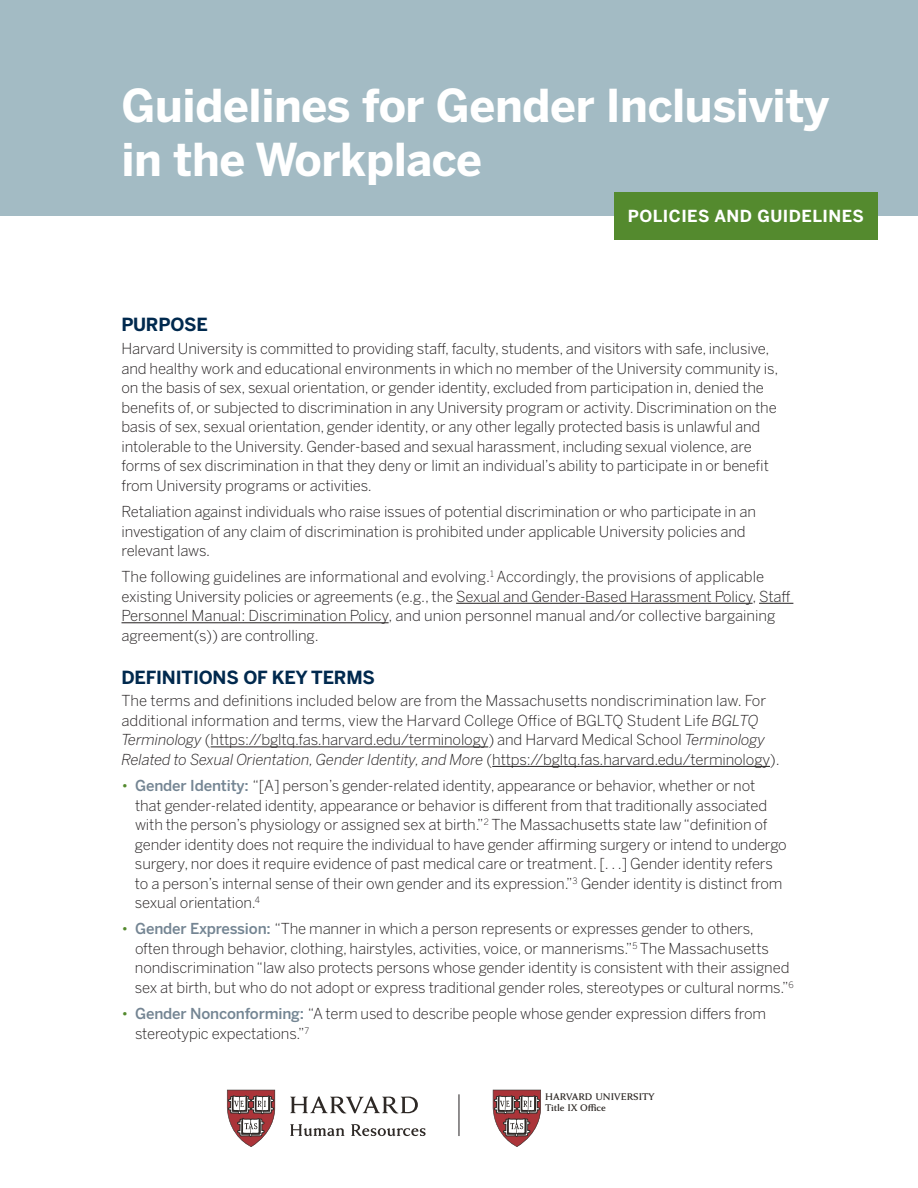
<style>
.page{position:relative;width:918px;height:1188px;background:#fff}
.page>*{position:absolute;margin:0;border:0;box-sizing:border-box;transform-origin:0 0}
.Section_Head{font:700 45px/54px "Benton Sans";letter-spacing:-.01em;color:#fff}
.text_head{font:700 18px "Benton Sans";letter-spacing:-.01em;color:#00294e}
.t1{font:700 16.5px "Benton Sans";letter-spacing:.03em;color:#fff}
.text{font:300 15px/19.5px "Benton Sans";letter-spacing:-.01em;color:#231f20}
.t2{font:700 10.35px/10.8px "Anziano Pro";color:#2e2926}
.s1{font-style:italic}
.s2{color:#548a2e}
.s3{font-weight:500;color:#748593}
</style>
<div class="page">
<hr style="left:456px;top:603px;width:297px;height:1px;background:#231f20">
<hr style="left:759px;top:603px;width:34px;height:1px;background:#231f20">
<hr style="left:122px;top:622px;width:267px;height:1px;background:#231f20">
<hr style="left:211px;top:747px;width:277px;height:1px;background:#231f20">
<hr style="left:492px;top:766px;width:278px;height:1px;background:#231f20">
<div style="left:0;top:0;width:918px;height:216px;background:#a3bbc4"></div>
<div style="left:614px;top:193px;width:264px;height:47px;background:#548a2e"></div>
<svg style="left:290px;top:1124px;width:54px;height:12px"></svg>
<svg style="left:351px;top:1124px;width:75px;height:12px"></svg>
<svg style="left:290px;top:1097px;width:128px;height:16px"></svg>
<svg style="left:227px;top:1089px;width:48px;height:58px"></svg>
<svg style="left:493px;top:1089px;width:48px;height:58px"></svg>
<hr style="left:459px;top:1094px;width:1px;height:42px;background:#231f20">
<p class="Section_Head" style="left:122px;top:78px;width:709px">Guidelines for Gender Inclusivity in the Workplace</p>
<p class="t1" style="left:628px;top:207px;width:238px">POLICIES AND GUIDELINES</p>
<p class="text_head" style="left:122px;top:314px;width:88px">PURPOSE</p>
<p class="text" style="left:122px;top:339px;width:658px">Harvard University is committed to providing staff, faculty, students, and visitors with safe, inclusive, and healthy work and educational environments in which no member of the University community is, on the basis of sex, sexual orientation, or gender identity, excluded from participation in, denied the benefits of, or subjected to discrimination in any University program or activity. Discrimination on the basis of sex, sexual orientation, gender identity, or any other legally protected basis is unlawful and intolerable to the University. Gender-based and sexual harassment, including sexual violence, are forms of sex discrimination in that they deny or limit an individual’s ability to participate in or benefit from University programs or activities.</p>
<p class="text" style="left:122px;top:502px;width:636px">Retaliation against individuals who raise issues of potential discrimination or who participate in an investigation of any claim of discrimination is prohibited under applicable University policies and relevant laws.</p>
<p class="text" style="left:122px;top:567px;width:670px">The following guidelines are informational and evolving.<sup>1</sup> Accordingly, the provisions of applicable existing University policies or agreements (e.g., the Sexual and Gender-Based Harassment Policy, Staff Personnel Manual: Discrimination Policy, and union personnel manual and/or collective bargaining agreement(s)) are controlling.</p>
<p class="text_head" style="left:122px;top:666px;width:255px">DEFINITIONS OF KEY TERMS</p>
<p class="text" style="left:122px;top:691px;width:660px">The terms and definitions included below are from the Massachusetts nondiscrimination law. For additional information and terms, view the Harvard College Office of BGLTQ Student Life <span class="s1">BGLTQ Terminology</span> (https://bgltq.fas.harvard.edu/terminology) and Harvard Medical School <span class="s1">Terminology Related to Sexual Orientation, Gender Identity, and More</span> (https://bgltq.fas.harvard.edu/terminology).</p>
<p class="text" style="left:135px;top:776px;width:653px;text-indent:-13px"><span class="s2">•</span> <span class="s3">Gender Identity:</span> “[A] person’s gender-related identity, appearance or behavior, whether or not<br>that gender-related identity, appearance or behavior is different from that traditionally associated with the person’s physiology or assigned sex at birth.”<sup>2</sup> The Massachusetts state law “definition of gender identity does not require the individual to have gender affirming surgery or intend to undergo surgery, nor does it require evidence of past medical care or treatment. [. . .] Gender identity refers to a person’s internal sense of their own gender and its expression.”<sup>3</sup> Gender identity is distinct from sexual orientation.<sup>4</sup></p>
<p class="text" style="left:135px;top:919px;width:660px;text-indent:-13px"><span class="s2">•</span> <span class="s3">Gender Expression:</span> “The manner in which a person represents or expresses gender to others,<br>often through behavior, clothing, hairstyles, activities, voice, or mannerisms.”<sup>5</sup> The Massachusetts nondiscrimination “law also protects persons whose gender identity is consistent with their assigned sex at birth, but who do not adopt or express traditional gender roles, stereotypes or cultural norms.”<sup>6</sup></p>
<p class="text" style="left:135px;top:1004px;width:633px;text-indent:-14px"><span class="s2">•</span> <span class="s3">Gender Nonconforming:</span> “A term used to describe people whose gender expression differs from stereotypic expectations.”<sup>7</sup></p>
<p class="t2" style="left:545px;top:1091px;width:111px">HARVARD UNIVERSITY<br>Title IX Office</p>
</div>
